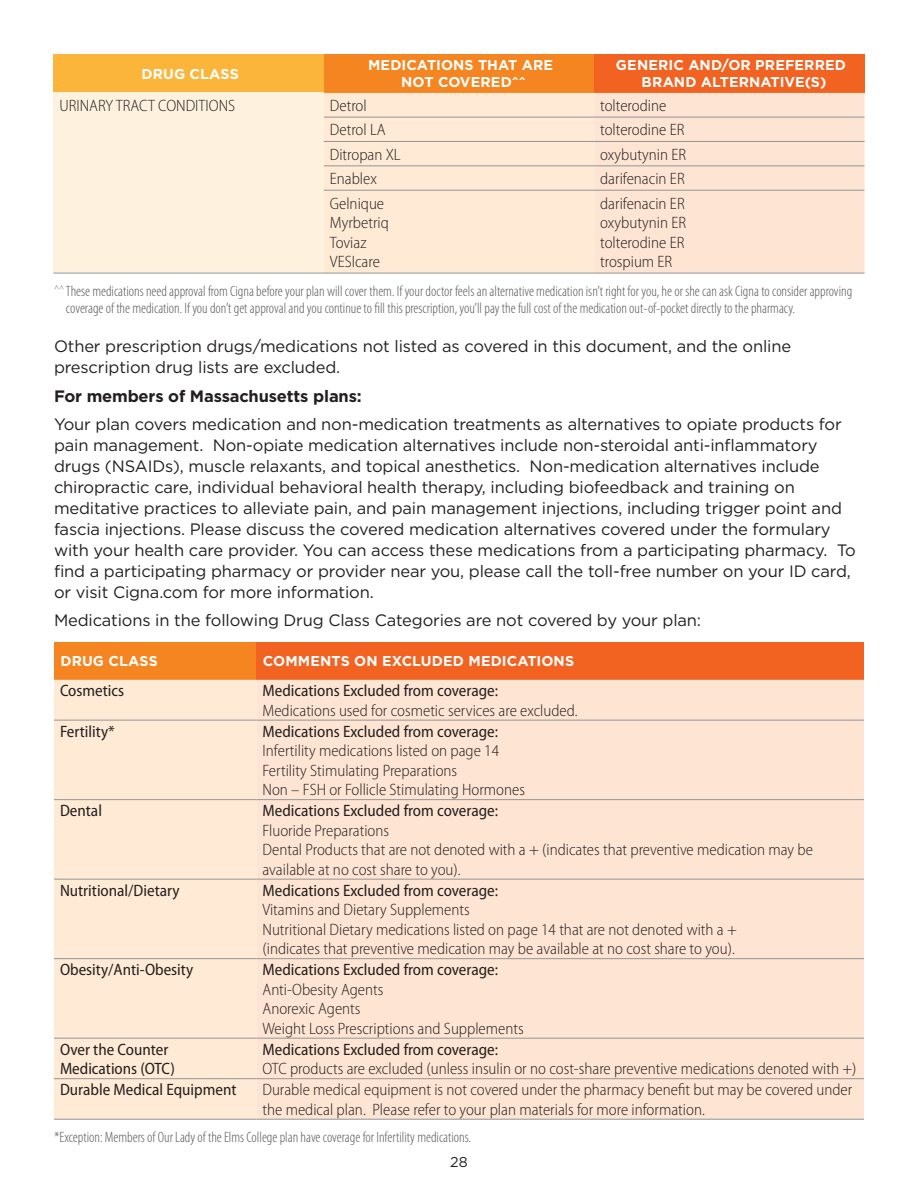
<style>
.page{position:relative;width:918px;height:1188px;background:#fff}
.page>*{position:absolute;margin:0;border:0;box-sizing:border-box;transform-origin:0 0}
.t1{font:300 semi-condensed 16.5px/19.5px "Myriad Pro";color:#231f20}
.Body_Copy{font:16.5px/21px "Gotham";letter-spacing:-.01em;color:#231f20}
.t2{font:semi-condensed 16.5px/19.5px "Myriad Pro";color:#231f20}
.Body_Copy-2{font:700 16.5px "Gotham";letter-spacing:-.01em;color:#231f20}
.List_Header{font:300 condensed 15px/16.5px "Myriad Pro";color:#57585a}
.Table_column_header{font:700 14.25px/16.5px "Gotham";letter-spacing:.005em;color:#fff;text-align:center}
.t3{font:14.25px "Gotham";color:#231f20}
</style>
<div class="page">
<div style="left:53px;top:54px;width:271px;height:39px;background:#fcb53b"></div>
<div style="left:324px;top:54px;width:270px;height:39px;background:#f58520"></div>
<div style="left:594px;top:54px;width:271px;height:39px;background:#f26221"></div>
<div style="left:53px;top:93px;width:271px;height:180px;background:#fef2de"></div>
<div style="left:324px;top:93px;width:270px;height:180px;background:#feead5"></div>
<div style="left:594px;top:93px;width:271px;height:180px;background:#fee4d2"></div>
<hr style="left:53px;top:273px;width:271px;height:1px;background:#939598">
<hr style="left:324px;top:117px;width:270px;height:1px;background:#939598">
<hr style="left:594px;top:117px;width:271px;height:1px;background:#939598">
<hr style="left:324px;top:141px;width:270px;height:1px;background:#939598">
<hr style="left:594px;top:141px;width:271px;height:1px;background:#939598">
<hr style="left:324px;top:166px;width:270px;height:1px;background:#939598">
<hr style="left:594px;top:166px;width:271px;height:1px;background:#939598">
<hr style="left:324px;top:190px;width:270px;height:1px;background:#939598">
<hr style="left:594px;top:190px;width:271px;height:1px;background:#939598">
<hr style="left:324px;top:273px;width:270px;height:1px;background:#939598">
<hr style="left:594px;top:273px;width:271px;height:1px;background:#939598">
<div style="left:54px;top:642px;width:202px;height:38px;background:#f58520"></div>
<div style="left:256px;top:642px;width:608px;height:38px;background:#f26221"></div>
<div style="left:54px;top:680px;width:202px;height:439px;background:#feead5"></div>
<div style="left:256px;top:680px;width:608px;height:439px;background:#fee4d2"></div>
<hr style="left:54px;top:720px;width:202px;height:1px;background:#939598">
<hr style="left:256px;top:720px;width:608px;height:1px;background:#939598">
<hr style="left:54px;top:799px;width:202px;height:1px;background:#939598">
<hr style="left:256px;top:799px;width:608px;height:1px;background:#939598">
<hr style="left:54px;top:879px;width:202px;height:1px;background:#939598">
<hr style="left:256px;top:879px;width:608px;height:1px;background:#939598">
<hr style="left:54px;top:958px;width:202px;height:1px;background:#939598">
<hr style="left:256px;top:958px;width:608px;height:1px;background:#939598">
<hr style="left:54px;top:1038px;width:202px;height:1px;background:#939598">
<hr style="left:256px;top:1038px;width:608px;height:1px;background:#939598">
<hr style="left:54px;top:1078px;width:202px;height:1px;background:#939598">
<hr style="left:256px;top:1078px;width:608px;height:1px;background:#939598">
<hr style="left:54px;top:1119px;width:202px;height:1px;background:#939598">
<hr style="left:256px;top:1119px;width:608px;height:1px;background:#939598">
<p class="Table_column_header" style="left:142px;top:65px;width:99px">DRUG CLASS</p>
<p class="Table_column_header" style="left:368px;top:57px;width:187px">MEDICATIONS THAT ARE<br>NOT COVERED^^</p>
<p class="Table_column_header" style="left:616px;top:57px;width:232px">GENERIC AND/OR PREFERRED<br>BRAND ALTERNATIVE(S)</p>
<p class="t1" style="left:59px;top:96px;width:177px">URINARY TRACT CONDITIONS</p>
<p class="t1" style="left:330px;top:96px;width:38px">Detrol</p>
<p class="t1" style="left:600px;top:96px;width:68px">tolterodine</p>
<p class="t1" style="left:330px;top:121px;width:57px">Detrol LA</p>
<p class="t1" style="left:600px;top:121px;width:86px">tolterodine ER</p>
<p class="t1" style="left:330px;top:145px;width:72px">Ditropan XL</p>
<p class="t1" style="left:600px;top:145px;width:87px">oxybutynin ER</p>
<p class="t1" style="left:330px;top:169px;width:49px">Enablex</p>
<p class="t1" style="left:600px;top:169px;width:86px">darifenacin ER</p>
<p class="t1" style="left:330px;top:194px;width:61px">Gelnique<br>Myrbetriq<br>Toviaz<br>VESIcare</p>
<p class="t1" style="left:600px;top:194px;width:87px;text-align:justify">darifenacin ER oxybutynin ER tolterodine ER trospium ER</p>
<p class="List_Header" style="left:66px;top:283px;width:788px;text-indent:-12px"><sup>^^</sup> These medications need approval from Cigna before your plan will cover them. If your doctor feels an alternative medication isn’t right for you, he or she can ask Cigna to consider approving coverage of the medication. If you don’t get approval and you continue to fill this prescription, you’ll pay the full cost of the medication out-of-pocket directly to the pharmacy.</p>
<p class="Body_Copy" style="left:54px;top:336px;width:739px">Other prescription drugs/medications not listed as covered in this document, and the online prescription drug lists are excluded.</p>
<p class="Body_Copy-2" style="left:54px;top:385px;width:309px">For members of Massachusetts plans:</p>
<p class="Body_Copy" style="left:54px;top:413px;width:803px">Your plan covers medication and non-medication treatments as alternatives to opiate products for pain management. Non-opiate medication alternatives include non-steroidal anti-inflammatory drugs (NSAIDs), muscle relaxants, and topical anesthetics. Non-medication alternatives include chiropractic care, individual behavioral health therapy, including biofeedback and training on meditative practices to alleviate pain, and pain management injections, including trigger point and fascia injections. Please discuss the covered medication alternatives covered under the formulary with your health care provider. You can access these medications from a participating pharmacy. To find a participating pharmacy or provider near you, please call the toll-free number on your ID card, or visit Cigna.com for more information.</p>
<p class="Body_Copy" style="left:54px;top:609px;width:649px">Medications in the following Drug Class Categories are not covered by your plan:</p>
<p class="Table_column_header" style="left:60px;top:653px;width:99px">DRUG CLASS</p>
<p class="Table_column_header" style="left:263px;top:653px;width:313px">COMMENTS ON EXCLUDED MEDICATIONS</p>
<p class="t2" style="left:60px;top:681px;width:66px">Cosmetics</p>
<p class="t2" style="left:262px;top:681px;width:237px">Medications Excluded from coverage:</p>
<p class="t1" style="left:262px;top:701px;width:317px">Medications used for cosmetic services are excluded.</p>
<p class="t2" style="left:60px;top:722px;width:56px">Fertility*</p>
<p class="t2" style="left:262px;top:722px;width:237px">Medications Excluded from coverage:</p>
<p class="t1" style="left:262px;top:741px;width:238px">Infertility medications listed on page 14</p>
<p class="t1" style="left:262px;top:761px;width:196px">Fertility Stimulating Preparations</p>
<p class="t1" style="left:262px;top:780px;width:264px">Non – FSH or Follicle Stimulating Hormones</p>
<p class="t2" style="left:60px;top:801px;width:44px">Dental</p>
<p class="t2" style="left:262px;top:801px;width:237px">Medications Excluded from coverage:</p>
<p class="t1" style="left:262px;top:821px;width:128px">Fluoride Preparations</p>
<p class="t1" style="left:262px;top:840px;width:552px">Dental Products that are not denoted with a + (indicates that preventive medication may be available at no cost share to you).</p>
<p class="t2" style="left:60px;top:881px;width:121px">Nutritional/Dietary</p>
<p class="t2" style="left:262px;top:881px;width:237px">Medications Excluded from coverage:</p>
<p class="t1" style="left:262px;top:900px;width:209px">Vitamins and Dietary Supplements</p>
<p class="t1" style="left:262px;top:920px;width:476px">Nutritional Dietary medications listed on page 14 that are not denoted with a + (indicates that preventive medication may be available at no cost share to you).</p>
<p class="t2" style="left:60px;top:960px;width:135px">Obesity/Anti-Obesity</p>
<p class="t2" style="left:262px;top:960px;width:237px">Medications Excluded from coverage:</p>
<p class="t1" style="left:262px;top:980px;width:122px">Anti-Obesity Agents</p>
<p class="t1" style="left:262px;top:999px;width:100px">Anorexic Agents</p>
<p class="t1" style="left:262px;top:1019px;width:263px">Weight Loss Prescriptions and Supplements</p>
<p class="t2" style="left:60px;top:1040px;width:116px">Over the Counter<br>Medications (OTC)</p>
<p class="t2" style="left:262px;top:1040px;width:237px">Medications Excluded from coverage:</p>
<p class="t1" style="left:262px;top:1059px;width:595px">OTC products are excluded (unless insulin or no cost-share preventive medications denoted with +)</p>
<p class="t2" style="left:60px;top:1080px;width:178px">Durable Medical Equipment</p>
<p class="t1" style="left:262px;top:1080px;width:591px">Durable medical equipment is not covered under the pharmacy benefit but may be covered under the medical plan. Please refer to your plan materials for more information.</p>
<p class="List_Header" style="left:54px;top:1129px;width:419px">*Exception: Members of Our Lady of the Elms College plan have coverage for Infertility medications.</p>
<p class="t3" style="left:450px;top:1153px;width:19px">28</p>
</div>
